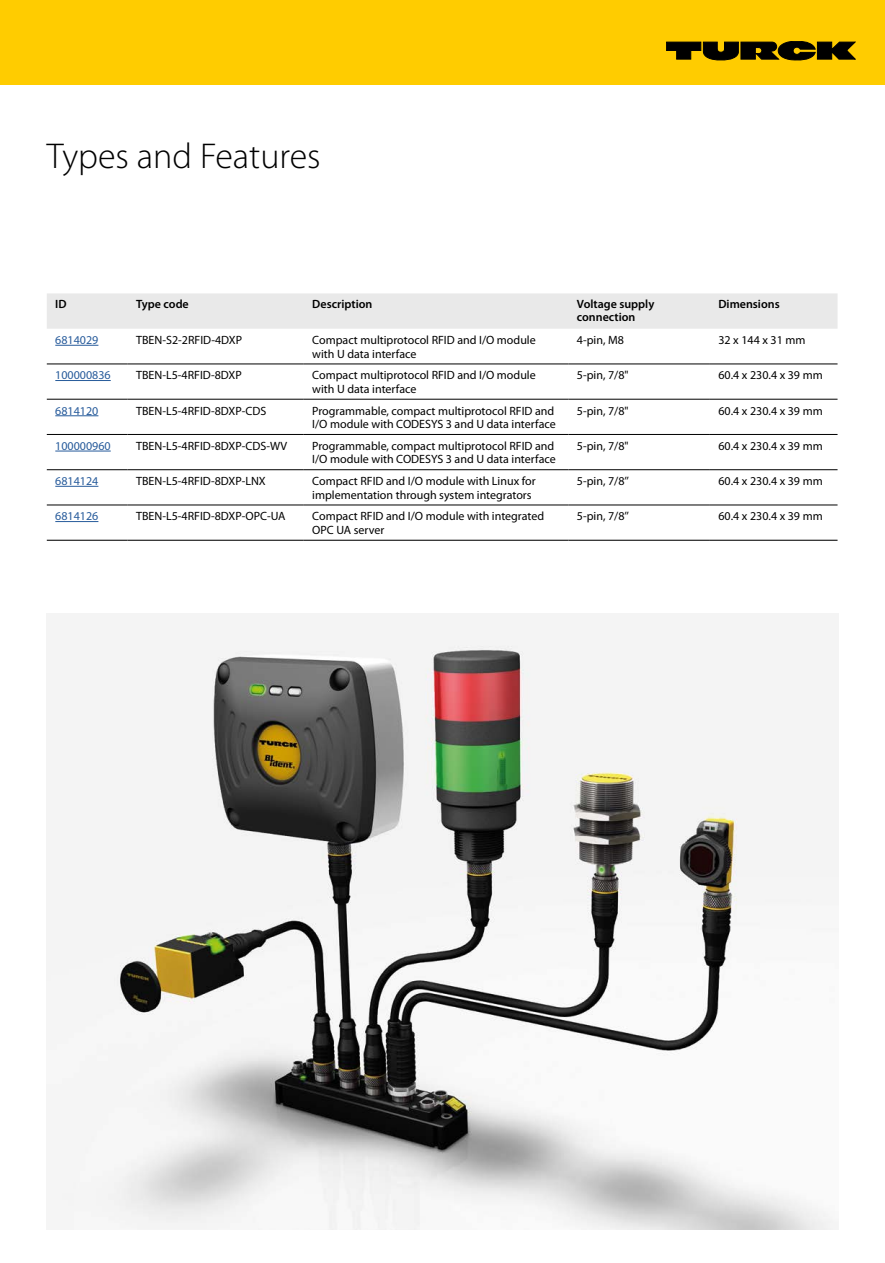
<style>
.page{position:relative;width:885px;height:1263px;background:#fff}
.page>*{position:absolute;margin:0;border:0;box-sizing:border-box;transform-origin:0 0}
.t1{font:300 36px "Myriad Pro";color:#000}
.t2{font:12px/13.5px "Myriad Pro";color:#000}
.t3{font:600 12px/13.5px "Myriad Pro";color:#000}
.t4{font:12px "Myriad Pro";color:#275b9b}
</style>
<div class="page">
<div style="left:0;top:0;width:884px;height:85px;background:#fc0"></div>
<img style="left:47px;top:613px;width:791px;height:617px">
<svg style="left:666px;top:41px;width:189px;height:19px"></svg>
<div style="left:47px;top:293px;width:790px;height:36px;background:#e9e9e9"></div>
<hr style="left:47px;top:364px;width:81px;height:1px;background:#000">
<hr style="left:128px;top:364px;width:176px;height:1px;background:#000">
<hr style="left:304px;top:364px;width:264px;height:1px;background:#000">
<hr style="left:568px;top:364px;width:141px;height:1px;background:#000">
<hr style="left:709px;top:364px;width:128px;height:1px;background:#000">
<hr style="left:47px;top:399px;width:81px;height:1px;background:#000">
<hr style="left:128px;top:399px;width:176px;height:1px;background:#000">
<hr style="left:304px;top:399px;width:264px;height:1px;background:#000">
<hr style="left:568px;top:399px;width:141px;height:1px;background:#000">
<hr style="left:709px;top:399px;width:128px;height:1px;background:#000">
<hr style="left:47px;top:469px;width:81px;height:1px;background:#000">
<hr style="left:128px;top:469px;width:176px;height:1px;background:#000">
<hr style="left:304px;top:469px;width:264px;height:1px;background:#000">
<hr style="left:568px;top:469px;width:141px;height:1px;background:#000">
<hr style="left:709px;top:469px;width:128px;height:1px;background:#000">
<hr style="left:47px;top:434px;width:81px;height:1px;background:#000">
<hr style="left:128px;top:434px;width:176px;height:1px;background:#000">
<hr style="left:304px;top:434px;width:264px;height:1px;background:#000">
<hr style="left:568px;top:434px;width:141px;height:1px;background:#000">
<hr style="left:709px;top:434px;width:128px;height:1px;background:#000">
<hr style="left:47px;top:505px;width:81px;height:1px;background:#000">
<hr style="left:128px;top:505px;width:176px;height:1px;background:#000">
<hr style="left:304px;top:505px;width:264px;height:1px;background:#000">
<hr style="left:568px;top:505px;width:141px;height:1px;background:#000">
<hr style="left:709px;top:505px;width:128px;height:1px;background:#000">
<hr style="left:47px;top:540px;width:81px;height:1px;background:#000">
<hr style="left:128px;top:540px;width:176px;height:1px;background:#000">
<hr style="left:304px;top:540px;width:264px;height:1px;background:#000">
<hr style="left:568px;top:540px;width:141px;height:1px;background:#000">
<hr style="left:709px;top:540px;width:128px;height:1px;background:#000">
<hr style="left:55px;top:345px;width:43px;height:1px;background:#275b9b">
<hr style="left:55px;top:380px;width:56px;height:1px;background:#275b9b">
<hr style="left:55px;top:415px;width:43px;height:1px;background:#275b9b">
<hr style="left:55px;top:451px;width:56px;height:1px;background:#275b9b">
<hr style="left:55px;top:486px;width:43px;height:1px;background:#275b9b">
<hr style="left:55px;top:521px;width:43px;height:1px;background:#275b9b">
<h1 class="t1" style="left:47px;top:134px;width:275px">Types and Features</h1>
<p class="t3" style="left:55px;top:297px;width:13px">ID</p>
<p class="t3" style="left:136px;top:297px;width:54px">Type code</p>
<p class="t3" style="left:312px;top:297px;width:62px">Description</p>
<p class="t3" style="left:577px;top:297px;width:79px">Voltage supply connection</p>
<p class="t3" style="left:718px;top:297px;width:63px">Dimensions</p>
<p class="t4" style="left:55px;top:333px;width:45px">6814029</p>
<p class="t2" style="left:136px;top:333px;width:107px">TBEN-S2-2RFID-4DXP</p>
<p class="t2" style="left:312px;top:333px;width:225px">Compact multiprotocol RFID and I/O module with U data interface</p>
<p class="t2" style="left:577px;top:333px;width:48px">4-pin, M8</p>
<p class="t2" style="left:718px;top:333px;width:88px">32 x 144 x 31 mm</p>
<p class="t4" style="left:55px;top:368px;width:57px">100000836</p>
<p class="t2" style="left:136px;top:368px;width:107px">TBEN-L5-4RFID-8DXP</p>
<p class="t2" style="left:312px;top:368px;width:225px">Compact multiprotocol RFID and I/O module with U data interface</p>
<p class="t2" style="left:577px;top:368px;width:53px">5-pin, 7/8"</p>
<p class="t2" style="left:718px;top:368px;width:106px">60.4 x 230.4 x 39 mm</p>
<p class="t4" style="left:55px;top:403px;width:45px">6814120</p>
<p class="t2" style="left:136px;top:404px;width:132px">TBEN-L5-4RFID-8DXP-CDS</p>
<p class="t2" style="left:312px;top:404px;width:245px">Programmable, compact multiprotocol RFID and<br>I/O module with CODESYS 3 and U data interface</p>
<p class="t2" style="left:577px;top:404px;width:53px">5-pin, 7/8"</p>
<p class="t2" style="left:718px;top:404px;width:106px">60.4 x 230.4 x 39 mm</p>
<p class="t4" style="left:55px;top:438px;width:57px">100000960</p>
<p class="t2" style="left:136px;top:439px;width:152px">TBEN-L5-4RFID-8DXP-CDS-WV</p>
<p class="t2" style="left:312px;top:439px;width:245px">Programmable, compact multiprotocol RFID and<br>I/O module with CODESYS 3 and U data interface</p>
<p class="t2" style="left:577px;top:439px;width:53px">5-pin, 7/8"</p>
<p class="t2" style="left:718px;top:439px;width:106px">60.4 x 230.4 x 39 mm</p>
<p class="t4" style="left:55px;top:474px;width:45px">6814124</p>
<p class="t2" style="left:136px;top:474px;width:131px">TBEN-L5-4RFID-8DXP-LNX</p>
<p class="t2" style="left:312px;top:474px;width:225px">Compact RFID and I/O module with Linux for implementation through system integrators</p>
<p class="t2" style="left:577px;top:474px;width:53px">5-pin, 7/8’’</p>
<p class="t2" style="left:718px;top:474px;width:106px">60.4 x 230.4 x 39 mm</p>
<p class="t4" style="left:55px;top:509px;width:45px">6814126</p>
<p class="t2" style="left:136px;top:509px;width:151px">TBEN-L5-4RFID-8DXP-OPC-UA</p>
<p class="t2" style="left:312px;top:509px;width:233px">Compact RFID and I/O module with integrated<br>OPC UA server</p>
<p class="t2" style="left:577px;top:509px;width:53px">5-pin, 7/8’’</p>
<p class="t2" style="left:718px;top:509px;width:106px">60.4 x 230.4 x 39 mm</p>
</div>
